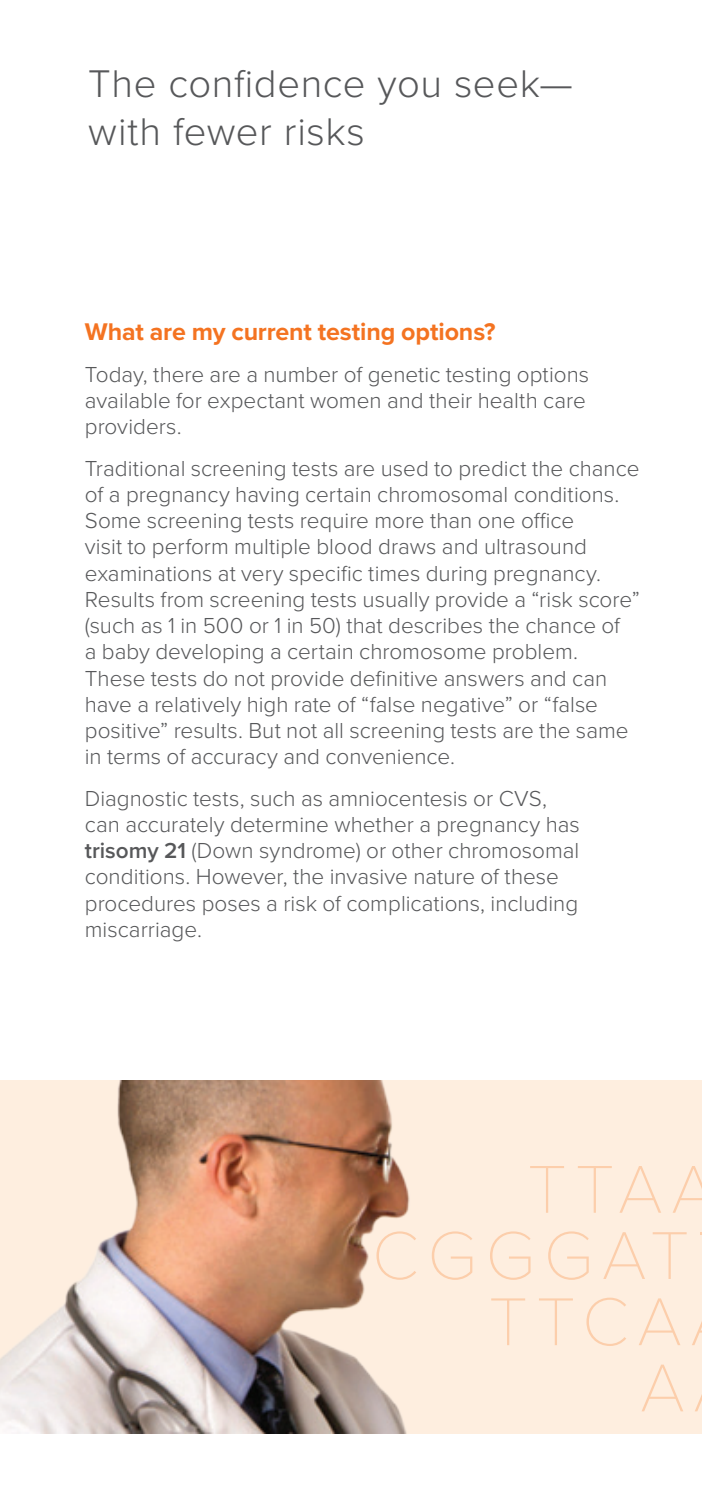
<style>
.page{position:relative;width:702px;height:1489px;background:#fff}
.page>*{position:absolute;margin:0;border:0;box-sizing:border-box;transform-origin:0 0}
.t1{font:300 40px/48px "Proxima Nova";letter-spacing:.015em;color:#57585a}
.Paragraph_Light{font:700 25px "Proxima Nova";letter-spacing:-.005em;color:#f47321}
.Paragraph_Light-2{font:300 22.5px/26.2px "Proxima Nova";color:#57585a}
.s1{font-weight:600}
</style>
<div class="page">
<div style="left:0;top:1080px;width:702px;height:353px;background:#feeedf"></div>
<svg style="left:530px;top:1166px;width:34px;height:46px"></svg>
<svg style="left:578px;top:1166px;width:33px;height:46px"></svg>
<svg style="left:620px;top:1166px;width:41px;height:46px"></svg>
<svg style="left:673px;top:1191px;width:9px;height:21px"></svg>
<svg style="left:432px;top:1231px;width:40px;height:48px"></svg>
<svg style="left:490px;top:1231px;width:40px;height:48px"></svg>
<svg style="left:548px;top:1231px;width:40px;height:48px"></svg>
<svg style="left:604px;top:1232px;width:41px;height:46px"></svg>
<svg style="left:652px;top:1232px;width:30px;height:46px"></svg>
<svg style="left:491px;top:1298px;width:34px;height:46px"></svg>
<svg style="left:539px;top:1298px;width:34px;height:46px"></svg>
<svg style="left:586px;top:1297px;width:40px;height:48px"></svg>
<svg style="left:639px;top:1298px;width:41px;height:46px"></svg>
<svg style="left:642px;top:1364px;width:40px;height:47px"></svg>
<img style="left:0;top:1080px;width:415px;height:353px">
<img style="left:682px;top:1166px;width:20px;height:246px">
<p class="t1" style="left:88px;top:61px;width:486px">The confidence you seek— with fewer risks</p>
<p class="Paragraph_Light" style="left:85px;top:317px;width:412px">What are my current testing options?</p>
<p class="Paragraph_Light-2" style="left:85px;top:361px;width:506px">Today, there are a number of genetic testing options available for expectant women and their health care providers.</p>
<p class="Paragraph_Light-2" style="left:85px;top:455px;width:556px">Traditional screening tests are used to predict the chance of a pregnancy having certain chromosomal conditions.<br>Some screening tests require more than one office<br>visit to perform multiple blood draws and ultrasound examinations at very specific times during pregnancy.<br>Results from screening tests usually provide a “risk score” (such as 1 in 500 or 1 in 50) that describes the chance of<br>a baby developing a certain chromosome problem.<br>These tests do not provide definitive answers and can have a relatively high rate of “false negative” or “false positive” results. But not all screening tests are the same in terms of accuracy and convenience.</p>
<p class="Paragraph_Light-2" style="left:85px;top:785px;width:496px">Diagnostic tests, such as amniocentesis or CVS, can accurately determine whether a pregnancy has <span class="s1">trisomy 21</span> (Down syndrome) or other chromosomal conditions. However, the invasive nature of these procedures poses a risk of complications, including miscarriage.</p>
</div>
